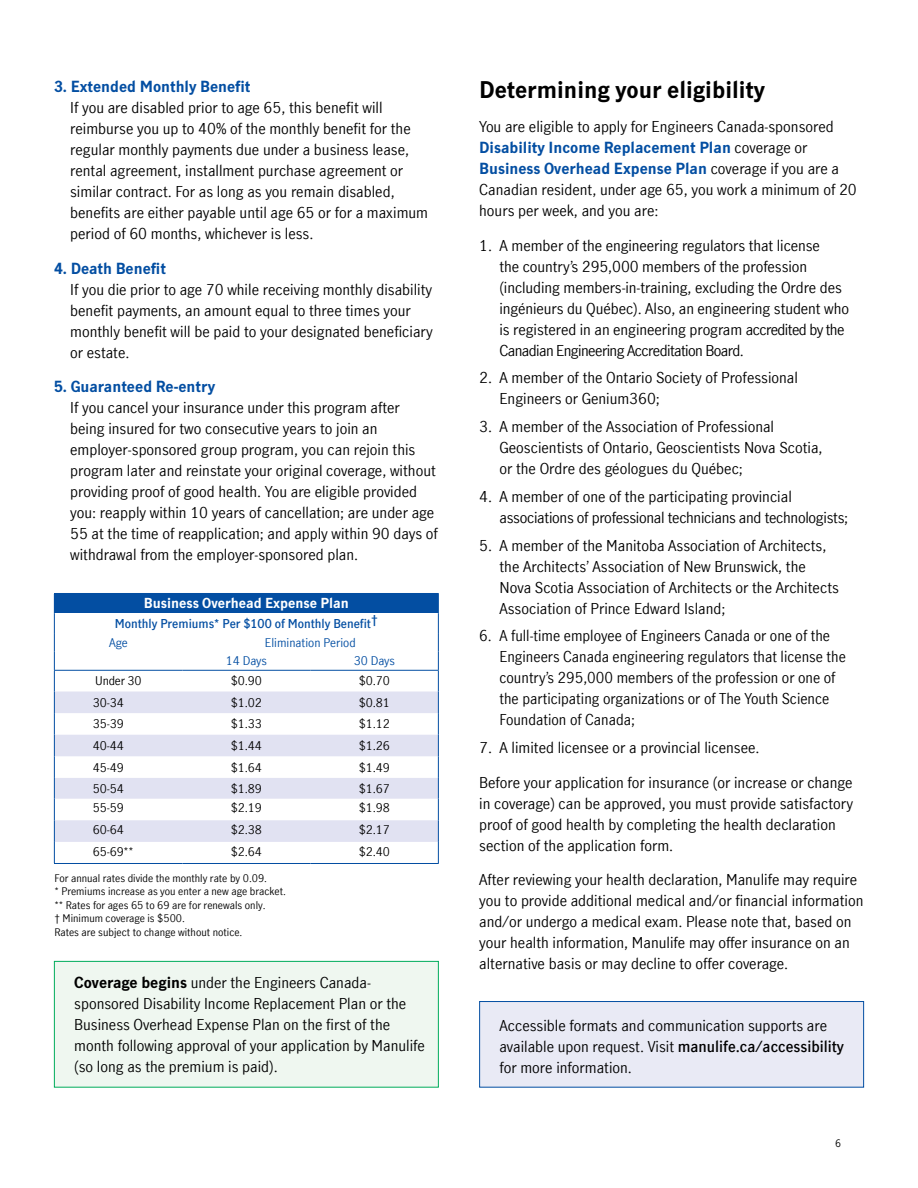
<style>
.page{position:relative;width:918px;height:1188px;background:#fff}
.page>*{position:absolute;margin:0;border:0;box-sizing:border-box;transform-origin:0 0}
.Subhd_main_H2{font:700 22.5px "Manulife JH Sans Optimized";color:#000}
.Bodycopy{font:15px/21px "Manulife JH Sans Optimized";color:#000}
.Bodycopy-2{font:15px/21px "Manulife JH Sans Optimized";letter-spacing:-.02em;color:#000}
.Subhead_bold_blue_H3{font:700 15px "Manulife JH Sans Optimized";color:#034ea2}
.Bodycopy-3{font:700 13.5px "Manulife JH Sans Optimized";color:#fff}
.Bodycopy-4{font:12px "Manulife JH Sans Optimized";letter-spacing:-.015em;color:#000}
.Bodycopy-5{font:600 12px "Manulife JH Sans Optimized";color:#034ea2}
.Bodycopy-6{font:12px "Manulife JH Sans Optimized";color:#034ea2}
.t1{font:10.5px "Manulife JH Sans Optimized";color:#000}
.t2{font:9.75px "Manulife JH Sans";color:#000}
.s1{font-weight:700}
.s2{font-weight:700;color:#034ea2}
.s3{font-weight:600}
</style>
<div class="page">
<div style="left:54px;top:961px;width:385px;height:127px;background:#eff7f0;border:1px solid #00ac5b"></div>
<div style="left:479px;top:1001px;width:385px;height:87px;background:#e9eaf5;border:1px solid #034ea2"></div>
<div style="left:54px;top:593px;width:384px;height:20px;background:#034ea2"></div>
<svg style="left:55px;top:692px;width:383px;height:150px;fill:#e1e2f2"></svg>
<hr style="left:310px;top:593px;width:129px;height:1px;background:#034ea2">
<hr style="left:54px;top:670px;width:128px;height:1px;background:#034ea2">
<hr style="left:182px;top:670px;width:128px;height:1px;background:#034ea2">
<hr style="left:310px;top:670px;width:129px;height:1px;background:#034ea2">
<svg style="left:54px;top:613px;width:1px;height:250px"></svg>
<svg style="left:438px;top:594px;width:1px;height:269px"></svg>
<hr style="left:54px;top:863px;width:128px;height:1px;background:#034ea2">
<hr style="left:182px;top:863px;width:128px;height:1px;background:#034ea2">
<hr style="left:310px;top:863px;width:129px;height:1px;background:#034ea2">
<h3 class="Subhead_bold_blue_H3" style="left:54px;top:76px;width:198px">3. Extended Monthly Benefit</h3>
<p class="Bodycopy" style="left:70px;top:97px;width:359px">If you are disabled prior to age 65, this benefit will reimburse you up to 40% of the monthly benefit for the regular monthly payments due under a business lease, rental agreement, installment purchase agreement or similar contract. For as long as you remain disabled, benefits are either payable until age 65 or for a maximum period of 60 months, whichever is less.</p>
<h3 class="Subhead_bold_blue_H3" style="left:54px;top:258px;width:113px">4. Death Benefit</h3>
<p class="Bodycopy" style="left:70px;top:278px;width:364px">If you die prior to age 70 while receiving monthly disability benefit payments, an amount equal to three times your monthly benefit will be paid to your designated beneficiary or estate.</p>
<h3 class="Subhead_bold_blue_H3" style="left:54px;top:376px;width:163px">5. Guaranteed Re-entry</h3>
<p class="Bodycopy" style="left:70px;top:397px;width:369px">If you cancel your insurance under this program after being insured for two consecutive years to join an employer-sponsored group program, you can rejoin this program later and reinstate your original coverage, without providing proof of good health. You are eligible provided you: reapply within 10 years of cancellation; are under age 55 at the time of reapplication; and apply within 90 days of withdrawal from the employer-sponsored plan.</p>
<p class="Bodycopy-3" style="left:144px;top:594px;width:206px">Business Overhead Expense Plan</p>
<p class="Bodycopy-5" style="left:115px;top:615px;width:265px">Monthly Premiums* Per $100 of Monthly Benefit†</p>
<p class="Bodycopy-6" style="left:109px;top:634px;width:20px">Age</p>
<p class="Bodycopy-6" style="left:265px;top:634px;width:92px">Elimination Period</p>
<p class="Bodycopy-6" style="left:226px;top:653px;width:43px">14 Days</p>
<p class="Bodycopy-6" style="left:354px;top:653px;width:43px">30 Days</p>
<p class="Bodycopy-4" style="left:95px;top:673px;width:48px">Under 30</p>
<p class="Bodycopy-4" style="left:231px;top:673px;width:32px">$0.90</p>
<p class="Bodycopy-4" style="left:359px;top:673px;width:32px">$0.70</p>
<p class="Bodycopy-4" style="left:93px;top:694px;width:32px">30-34</p>
<p class="Bodycopy-4" style="left:231px;top:694px;width:32px">$1.02</p>
<p class="Bodycopy-4" style="left:359px;top:694px;width:32px">$0.81</p>
<p class="Bodycopy-4" style="left:93px;top:716px;width:32px">35-39</p>
<p class="Bodycopy-4" style="left:231px;top:716px;width:32px">$1.33</p>
<p class="Bodycopy-4" style="left:359px;top:716px;width:32px">$1.12</p>
<p class="Bodycopy-4" style="left:93px;top:737px;width:32px">40-44</p>
<p class="Bodycopy-4" style="left:231px;top:737px;width:32px">$1.44</p>
<p class="Bodycopy-4" style="left:359px;top:737px;width:32px">$1.26</p>
<p class="Bodycopy-4" style="left:93px;top:759px;width:32px">45-49</p>
<p class="Bodycopy-4" style="left:231px;top:759px;width:32px">$1.64</p>
<p class="Bodycopy-4" style="left:359px;top:759px;width:32px">$1.49</p>
<p class="Bodycopy-4" style="left:93px;top:780px;width:32px">50-54</p>
<p class="Bodycopy-4" style="left:231px;top:780px;width:32px">$1.89</p>
<p class="Bodycopy-4" style="left:359px;top:780px;width:32px">$1.67</p>
<p class="Bodycopy-4" style="left:93px;top:800px;width:32px">55-59</p>
<p class="Bodycopy-4" style="left:231px;top:800px;width:32px">$2.19</p>
<p class="Bodycopy-4" style="left:359px;top:800px;width:32px">$1.98</p>
<p class="Bodycopy-4" style="left:93px;top:821px;width:32px">60-64</p>
<p class="Bodycopy-4" style="left:231px;top:821px;width:32px">$2.38</p>
<p class="Bodycopy-4" style="left:359px;top:821px;width:32px">$2.17</p>
<p class="Bodycopy-4" style="left:93px;top:843px;width:42px">65-69**</p>
<p class="Bodycopy-4" style="left:231px;top:843px;width:32px">$2.64</p>
<p class="Bodycopy-4" style="left:359px;top:843px;width:32px">$2.40</p>
<p class="t1" style="left:54px;top:871px;width:214px">For annual rates divide the monthly rate by 0.09.</p>
<p class="t1" style="left:54px;top:884px;width:233px">* Premiums increase as you enter a new age bracket.</p>
<p class="t1" style="left:54px;top:898px;width:213px">** Rates for ages 65 to 69 are for renewals only.</p>
<p class="t1" style="left:54px;top:911px;width:132px">† Minimum coverage is $500.</p>
<p class="t1" style="left:54px;top:925px;width:190px">Rates are subject to change without notice.</p>
<p class="Bodycopy" style="left:74px;top:972px;width:352px"><span class="s1">Coverage begins</span> under the Engineers Canada&shy;sponsored Disability Income Replacement Plan or the Business Overhead Expense Plan on the first of the month following approval of your application by Manulife (so long as the premium is paid).</p>
<h2 class="Subhd_main_H2" style="left:479px;top:74px;width:287px">Determining your eligibility</h2>
<p class="Bodycopy" style="left:479px;top:116px;width:379px">You are eligible to apply for Engineers Canada-sponsored <span class="s2">Disability Income Replacement Plan</span> coverage or <span class="s2">Business Overhead Expense Plan</span> coverage if you are a Canadian resident, under age 65, you work a minimum of 20 hours per week, and you are:</p>
<p class="Bodycopy" style="left:500px;top:234px;width:351px;text-indent:-20px">1. A member of the engineering regulators that license<br>the country’s 295,000 members of the profession (including members-in-training, excluding the Ordre des ingénieurs du Québec). Also, an engineering student who is registered in an engineering program accredited by the Canadian Engineering Accreditation Board.</p>
<p class="Bodycopy" style="left:500px;top:367px;width:300px;text-indent:-20px">2. A member of the Ontario Society of Professional<br>Engineers or Genium360;</p>
<p class="Bodycopy" style="left:500px;top:416px;width:325px;text-indent:-20px">3. A member of the Association of Professional<br>Geoscientists of Ontario, Geoscientists Nova Scotia, or the Ordre des géologues du Québec;</p>
<p class="Bodycopy-2" style="left:500px;top:485px;width:350px;text-indent:-20px">4. A member of one of the participating provincial associations of professional technicians and technologists;</p>
<p class="Bodycopy" style="left:500px;top:534px;width:341px;text-indent:-20px">5. A member of the Manitoba Association of Architects, the Architects’ Association of New Brunswick, the Nova Scotia Association of Architects or the Architects Association of Prince Edward Island;</p>
<p class="Bodycopy" style="left:500px;top:625px;width:348px;text-indent:-20px">6. A full-time employee of Engineers Canada or one of the Engineers Canada engineering regulators that license the country’s 295,000 members of the profession or one of the participating organizations or of The Youth Science Foundation of Canada;</p>
<p class="Bodycopy" style="left:479px;top:737px;width:282px">7. A limited licensee or a provincial licensee.</p>
<p class="Bodycopy" style="left:479px;top:771px;width:375px">Before your application for insurance (or increase or change in coverage) can be approved, you must provide satisfactory proof of good health by completing the health declaration section of the application form.</p>
<p class="Bodycopy" style="left:479px;top:869px;width:386px">After reviewing your health declaration, Manulife may require you to provide additional medical and/or financial information and/or undergo a medical exam. Please note that, based on your health information, Manulife may offer insurance on an alternative basis or may decline to offer coverage.</p>
<p class="Bodycopy" style="left:500px;top:1014px;width:346px">Accessible formats and communication supports are available upon request. Visit <span class="s3">manulife.ca/accessibility </span>for more information.</p>
<p class="t2" style="left:835px;top:1136px;width:8px">6</p>
</div>
